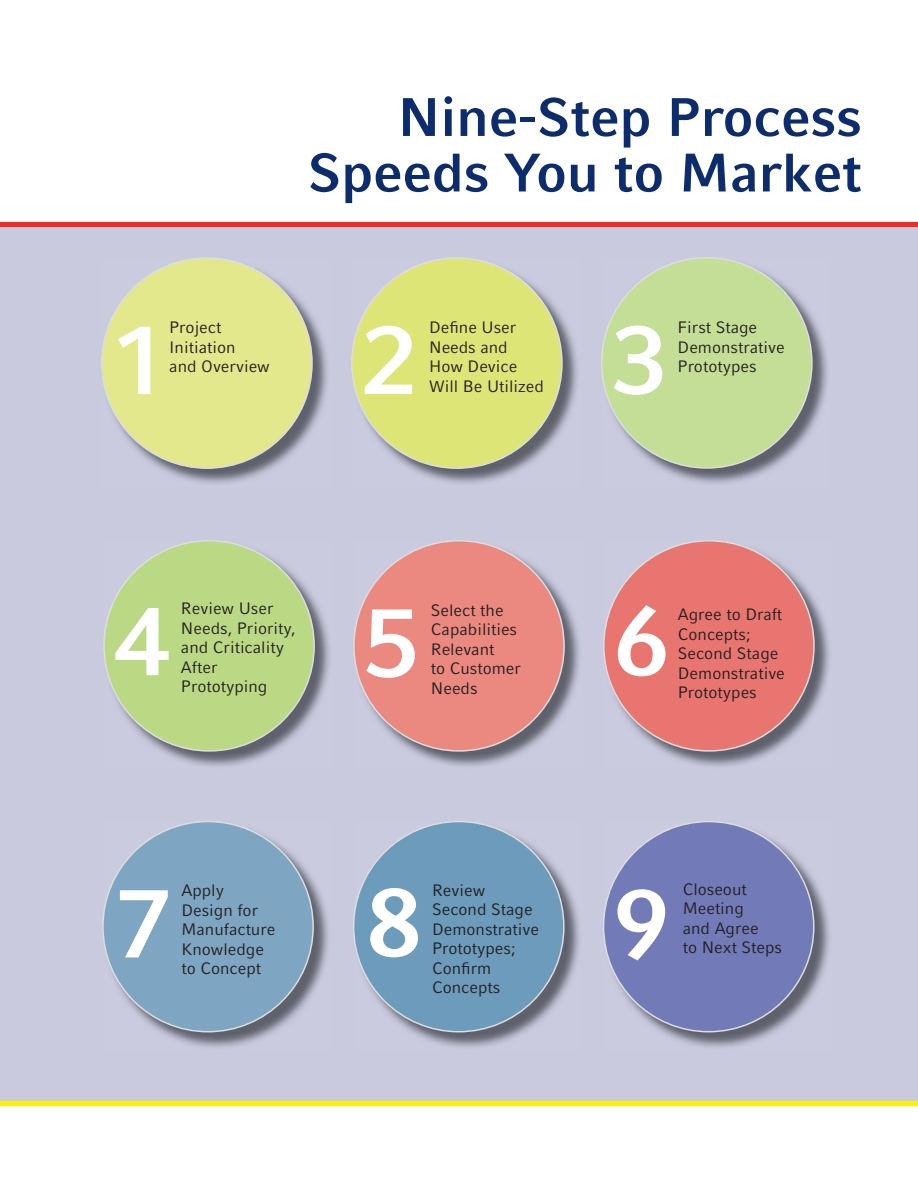
<style>
.page{position:relative;width:918px;height:1188px;background:#fff}
.page>*{position:absolute;margin:0;border:0;box-sizing:border-box;transform-origin:0 0}
.t1{font:700 97.5px "Compatil Fact LT Pro";color:#fff}
.t2{font:700 54px/55.5px "Compatil Fact LT Pro";color:#0d2c6e;text-align:right}
.t3{font:16.5px/19.5px "Compatil Fact LT Pro";color:#231f20}
</style>
<div class="page">
<div style="left:0;top:222px;width:918px;height:879px;background:#c9cade"></div>
<img style="left:663px;top:882px;width:166px;height:165px">
<svg style="left:603px;top:821px;width:212px;height:211px;fill:#727ab8"></svg>
<img style="left:413px;top:882px;width:166px;height:165px">
<svg style="left:353px;top:821px;width:212px;height:211px;fill:#6c9bbb"></svg>
<img style="left:162px;top:882px;width:166px;height:165px">
<svg style="left:102px;top:821px;width:212px;height:211px;fill:#7ea5c2"></svg>
<img style="left:664px;top:601px;width:165px;height:165px">
<svg style="left:603px;top:540px;width:212px;height:212px;fill:#e8756f"></svg>
<img style="left:414px;top:601px;width:165px;height:165px">
<svg style="left:353px;top:540px;width:212px;height:212px;fill:#eb887f"></svg>
<img style="left:164px;top:601px;width:165px;height:165px">
<svg style="left:103px;top:540px;width:212px;height:212px;fill:#bbd985"></svg>
<img style="left:662px;top:318px;width:165px;height:165px">
<svg style="left:601px;top:257px;width:212px;height:212px;fill:#c4de95"></svg>
<img style="left:412px;top:319px;width:165px;height:164px">
<svg style="left:351px;top:257px;width:212px;height:212px;fill:#dee577"></svg>
<img style="left:162px;top:319px;width:165px;height:164px">
<svg style="left:101px;top:257px;width:212px;height:212px;fill:#e2e88b"></svg>
<hr style="left:0;top:222px;width:918px;height:4px;background:#ee2e22">
<div style="left:0;top:1101px;width:918px;height:5px;background:#fff101"></div>
<h2 class="t2" style="left:308px;top:90px;width:556px">Nine-Step Process<br>Speeds You to Market</h2>
<h1 class="t1" style="left:113px;top:303px;width:56px">1</h1>
<p class="t3" style="left:169px;top:318px;width:102px">Project<br>Initiation<br>and Overview</p>
<h1 class="t1" style="left:363px;top:303px;width:56px">2</h1>
<p class="t3" style="left:429px;top:318px;width:90px">Define User<br>Needs and<br>How Device</p>
<p class="t3" style="left:429px;top:377px;width:116px">Will Be Utilized</p>
<h1 class="t1" style="left:613px;top:302px;width:56px">3</h1>
<p class="t3" style="left:678px;top:318px;width:109px">First Stage<br>Demonstrative</p>
<p class="t3" style="left:678px;top:357px;width:80px">Prototypes</p>
<h1 class="t1" style="left:115px;top:584px;width:56px">4</h1>
<p class="t3" style="left:181px;top:599px;width:116px">Review User<br>Needs, Priority, and Criticality<br>After<br>Prototyping</p>
<h1 class="t1" style="left:365px;top:585px;width:56px">5</h1>
<p class="t3" style="left:431px;top:600px;width:92px">Select the<br>Capabilities<br>Relevant<br>to Customer</p>
<p class="t3" style="left:431px;top:678px;width:48px">Needs</p>
<h1 class="t1" style="left:117px;top:866px;width:56px">7</h1>
<p class="t3" style="left:181px;top:881px;width:95px">Apply<br>Design for<br>Manufacture<br>Knowledge to Concept</p>
<h1 class="t1" style="left:367px;top:865px;width:56px">8</h1>
<p class="t3" style="left:432px;top:880px;width:109px">Review<br>Second Stage<br>Demonstrative<br>Prototypes;<br>Confirm<br>Concepts</p>
<h1 class="t1" style="left:615px;top:584px;width:56px">6</h1>
<p class="t3" style="left:678px;top:605px;width:109px">Agree to Draft<br>Concepts;<br>Second Stage<br>Demonstrative</p>
<p class="t3" style="left:678px;top:683px;width:80px">Prototypes</p>
<h1 class="t1" style="left:614px;top:866px;width:56px">9</h1>
<p class="t3" style="left:683px;top:879px;width:77px">Closeout<br>Meeting and Agree</p>
<p class="t3" style="left:683px;top:938px;width:101px">to Next Steps</p>
</div>
